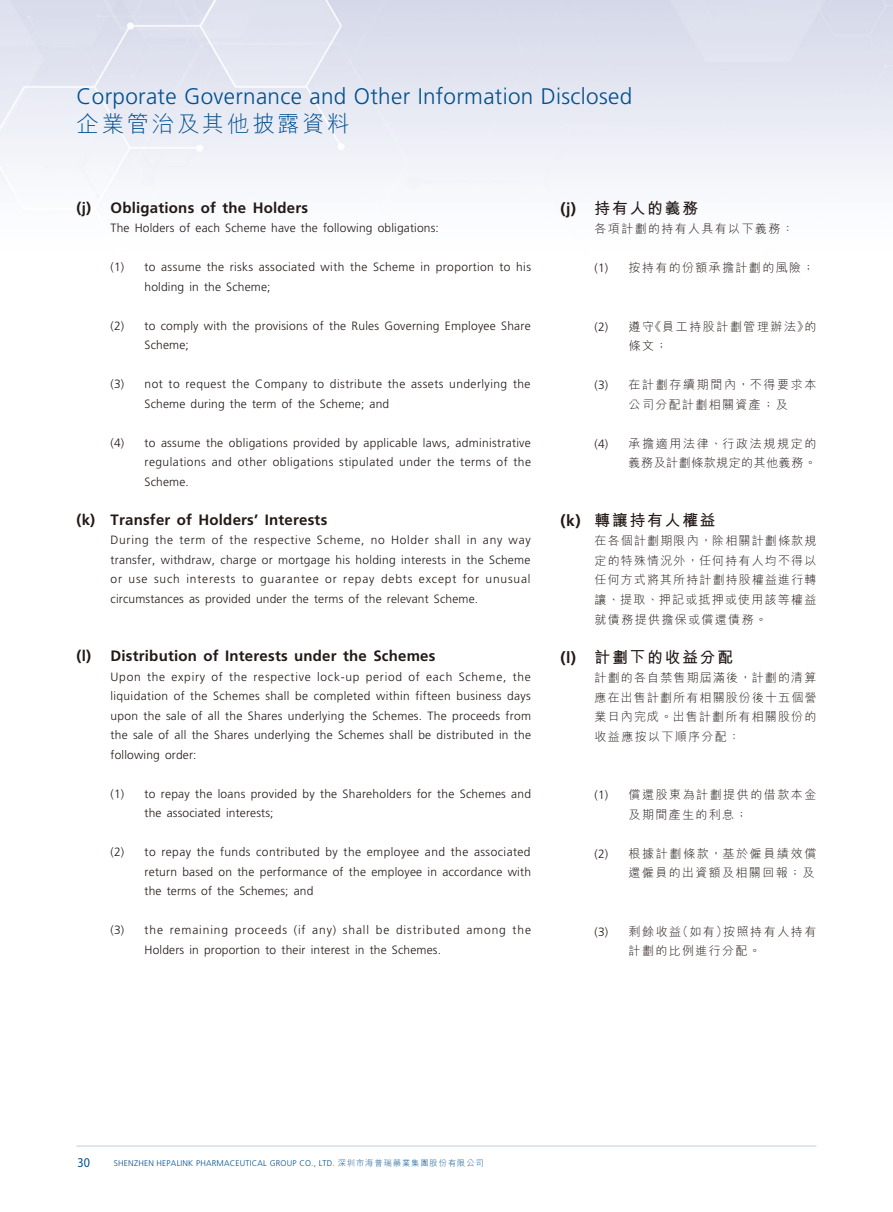
<style>
.page{position:relative;width:893px;height:1212px;background:#fff}
.page>*{position:absolute;margin:0;border:0;box-sizing:border-box;transform-origin:0 0}
.t1{font:300 22.5px "Frutiger";letter-spacing:.015em;color:#00508f}
.t2{font:300 22.5px "M Hei HK";letter-spacing:.115em;color:#00508f}
.t3{font:700 15.75px "M Hei HK";letter-spacing:.115em;color:#231916}
.t4{font:700 15px "Frutiger";letter-spacing:.015em;color:#231916}
.t5{font:13.5px "Myriad Pro";color:#00508f;scale:.9 1}
.t6{font:300 12px/19.5px "Frutiger";letter-spacing:.02em;color:#231916;text-align:justify}
.t7{font:300 12px/19.5px "M Hei HK";letter-spacing:.115em;color:#231916}
.t8{font:300 12px/19.5px "Frutiger";letter-spacing:.075em;color:#231916}
.t9{font:300 12px/19.5px "Frutiger";letter-spacing:.04em;color:#231916}
.t10{font:300 12px/19.5px "M Hei HK";letter-spacing:.045em;color:#231916;text-align:right}
.t11{font:300 12px/19.5px "M Hei HK";letter-spacing:.135em;color:#231916;text-align:center}
.t12{font:300 8.25px "Frutiger";letter-spacing:.025em;color:#00508f}
.s1{font-family:"Frutiger"}
.s2{font-family:"M Hei HK"}
</style>
<div class="page">
<hr style="left:77px;top:1145px;width:739px;height:1px;background:#00508f">
<h1 class="t1" style="left:77px;top:84px;width:557px">Corporate Governance and Other Information Disclosed</h1>
<h1 class="t2" style="left:77px;top:108px;width:275px">企業管治及其他披露資料</h1>
<p class="t4" style="left:77px;top:199px;width:233px">(j) Obligations of the Holders</p>
<p class="t6" style="left:111px;top:218px;width:330px">The Holders of each Scheme have the following obligations:</p>
<p class="t6" style="left:145px;top:257px;width:388px;text-indent:-34px">(1) to assume the risks associated with the Scheme in proportion to his holding in the Scheme;</p>
<p class="t6" style="left:145px;top:316px;width:388px;text-indent:-34px">(2) to comply with the provisions of the Rules Governing Employee Share<br>Scheme;</p>
<p class="t9" style="left:145px;top:374px;width:388px;text-indent:-34px">(3) not to request the Company to distribute the assets underlying the<br>Scheme during the term of the Scheme; and</p>
<p class="t6" style="left:145px;top:433px;width:388px;text-indent:-34px">(4) to assume the obligations provided by applicable laws, administrative regulations and other obligations stipulated under the terms of the Scheme.</p>
<p class="t4" style="left:77px;top:511px;width:252px">(k) Transfer of Holders’ Interests</p>
<p class="t6" style="left:111px;top:530px;width:422px">During the term of the respective Scheme, no Holder shall in any way transfer, withdraw, charge or mortgage his holding interests in the Scheme or use such interests to guarantee or repay debts except for unusual circumstances as provided under the terms of the relevant Scheme.</p>
<p class="t4" style="left:77px;top:647px;width:360px">(l) Distribution of Interests under the Schemes</p>
<p class="t6" style="left:111px;top:667px;width:422px">Upon the expiry of the respective lock-up period of each Scheme, the liquidation of the Schemes shall be completed within fifteen business days upon the sale of all the Shares underlying the Schemes. The proceeds from the sale of all the Shares underlying the Schemes shall be distributed in the following order:</p>
<p class="t6" style="left:145px;top:784px;width:388px;text-indent:-34px">(1) to repay the loans provided by the Shareholders for the Schemes and the associated interests;</p>
<p class="t6" style="left:145px;top:842px;width:388px;text-indent:-34px">(2) to repay the funds contributed by the employee and the associated return based on the performance of the employee in accordance with the terms of the Schemes; and</p>
<p class="t8" style="left:145px;top:920px;width:388px;text-indent:-34px">(3) the remaining proceeds (if any) shall be distributed among the<br>Holders in proportion to their interest in the Schemes.</p>
<h2 class="t3" style="left:561px;top:197px;width:139px"><span class="s1">(j)</span> 持有人的義務</h2>
<p class="t7" style="left:595px;top:219px;width:201px">各項計劃的持有人具有以下義務：</p>
<p class="t7" style="left:595px;top:258px;width:221px"><span class="s1">(1)</span> 按持有的份額承擔計劃的風險；</p>
<p class="t7" style="left:629px;top:316px;width:189px;text-indent:-34px"><span class="s1">(2)</span> 遵守《員工持股計劃管理辦法》的條文；</p>
<p class="t11" style="left:595px;top:375px;width:223px"><span class="s1">(3)</span> 在計劃存續期間內，不得要求本公司分配計劃相關資產；及</p>
<p class="t10" style="left:595px;top:433px;width:223px"><span class="s1">(4)</span> 承擔適用法律、行政法規規定的義務及計劃條款規定的其他義務。</p>
<h2 class="t3" style="left:561px;top:509px;width:157px"><span class="s1">(k)</span> 轉讓持有人權益</h2>
<p class="t7" style="left:595px;top:531px;width:223px;text-align:justify">在各個計劃期限內，除相關計劃條款規定的特殊情況外，任何持有人均不得以任何方式將其所持計劃持股權益進行轉讓、提取、押記或抵押或使用該等權益就債務提供擔保或償還債務。</p>
<h2 class="t3" style="left:561px;top:645px;width:174px"><span class="s1">(l)</span> 計劃下的收益分配</h2>
<p class="t7" style="left:595px;top:667px;width:223px;text-align:justify">計劃的各自禁售期屆滿後，計劃的清算應在出售計劃所有相關股份後十五個營業日內完成。出售計劃所有相關股份的收益應按以下順序分配：</p>
<p class="t7" style="left:629px;top:784px;width:189px;text-indent:-34px"><span class="s1">(1)</span> 償還股東為計劃提供的借款本金及期間產生的利息；</p>
<p class="t7" style="left:595px;top:843px;width:223px;text-align:right"><span class="s1">(2)</span> 根據計劃條款，基於僱員績效償還僱員的出資額及相關回報；及</p>
<p class="t7" style="left:629px;top:921px;width:189px;text-indent:-34px"><span class="s1">(3)</span> 剩餘收益（如有）按照持有人持有計劃的比例進行分配。</p>
<p class="t5" style="left:78px;top:1154px;width:15px">30</p>
<p class="t12" style="left:114px;top:1159px;width:371px">SHENZHEN HEPALINK PHARMACEUTICAL GROUP CO., LTD. <span class="s2">深圳市海普瑞藥業集團股份有限公司</span></p>
</div>
